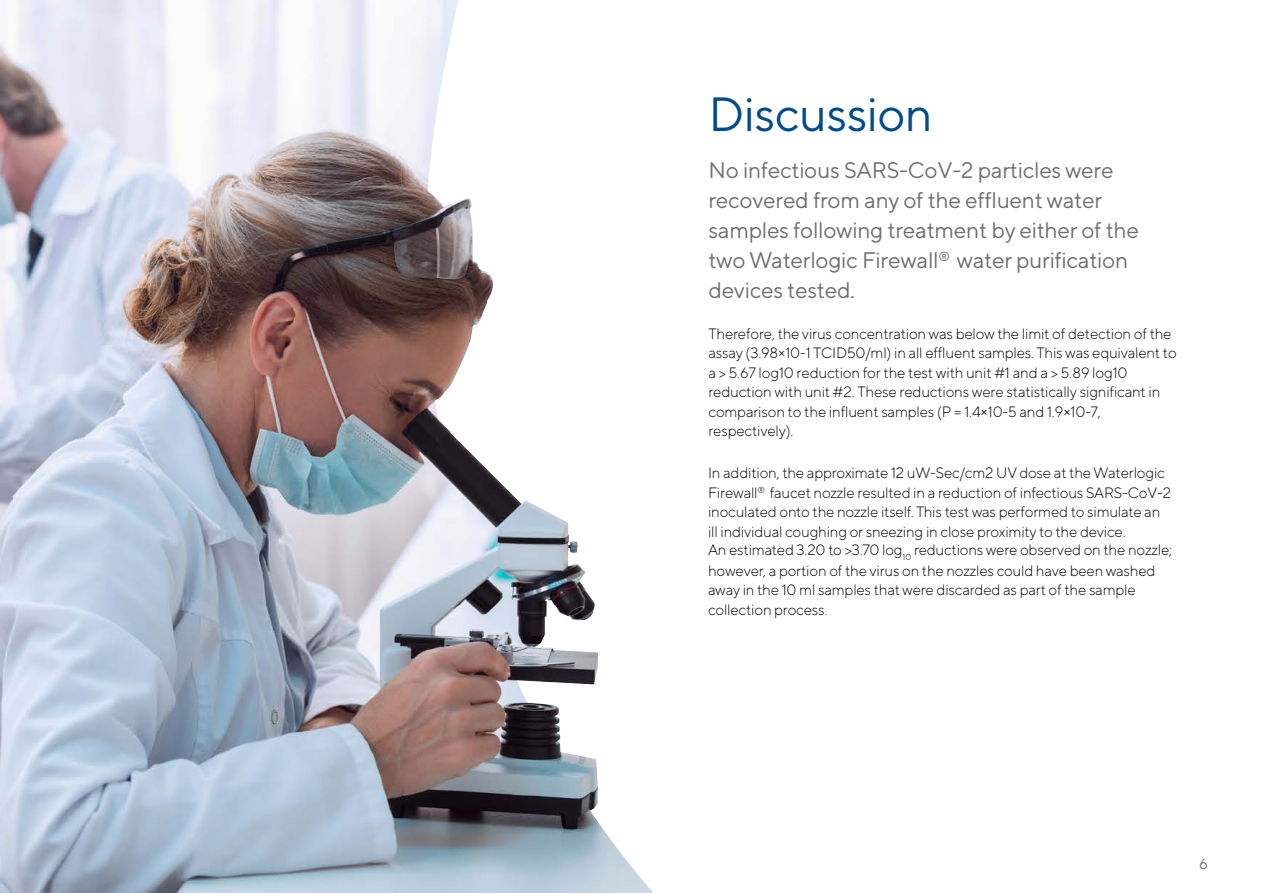
<style>
.page{position:relative;width:1263px;height:893px;background:#fff}
.page>*{position:absolute;margin:0;border:0;box-sizing:border-box;transform-origin:0 0}
.t1{font:48px "TT Norms Pro";letter-spacing:-.01em;color:#004b8d}
.t2{font:22.5px/30px "TT Norms Pro";letter-spacing:-.01em;color:#6d6e71}
.t3{font:300 15px/19.5px "TT Norms Pro";letter-spacing:-.01em;color:#000}
.t4{font:15px "TT Norms Pro";color:#6d6e71}
</style>
<div class="page">
<img style="left:0;top:0;width:425px;height:893px">
<svg style="left:425px;top:0;width:228px;height:893px"></svg>
<img style="left:82px;top:151px;width:516px;height:680px">
<h1 class="t1" style="left:708px;top:79px;width:226px">Discussion</h1>
<h2 class="t2" style="left:708px;top:153px;width:432px">No infectious SARS-CoV-2 particles were recovered from any of the effluent water samples following treatment by either of the two Waterlogic Firewall<sup>®</sup> water purification devices tested.</h2>
<p class="t3" style="left:708px;top:323px;width:470px">Therefore, the virus concentration was below the limit of detection of the assay (3.98×10-1 TCID50/ml) in all effluent samples. This was equivalent to a &gt; 5.67 log10 reduction for the test with unit #1 and a &gt; 5.89 log10 reduction with unit #2. These reductions were statistically significant in comparison to the influent samples (P = 1.4×10-5 and 1.9×10-7, respectively).</p>
<p class="t3" style="left:708px;top:462px;width:464px">In addition, the approximate 12 uW-Sec/cm2 UV dose at the Waterlogic Firewall<sup>®</sup> faucet nozzle resulted in a reduction of infectious SARS-CoV-2 inoculated onto the nozzle itself. This test was performed to simulate an ill individual coughing or sneezing in close proximity to the device.</p>
<p class="t3" style="left:708px;top:538px;width:465px;line-height:21px">An estimated 3.20 to &gt;3.70 log<sub>10</sub> reductions were observed on the nozzle; however, a portion of the virus on the nozzles could have been washed</p>
<p class="t3" style="left:708px;top:579px;width:429px">away in the 10 ml samples that were discarded as part of the sample collection process.</p>
<p class="t4" style="left:1199px;top:853px;width:10px">6</p>
</div>
